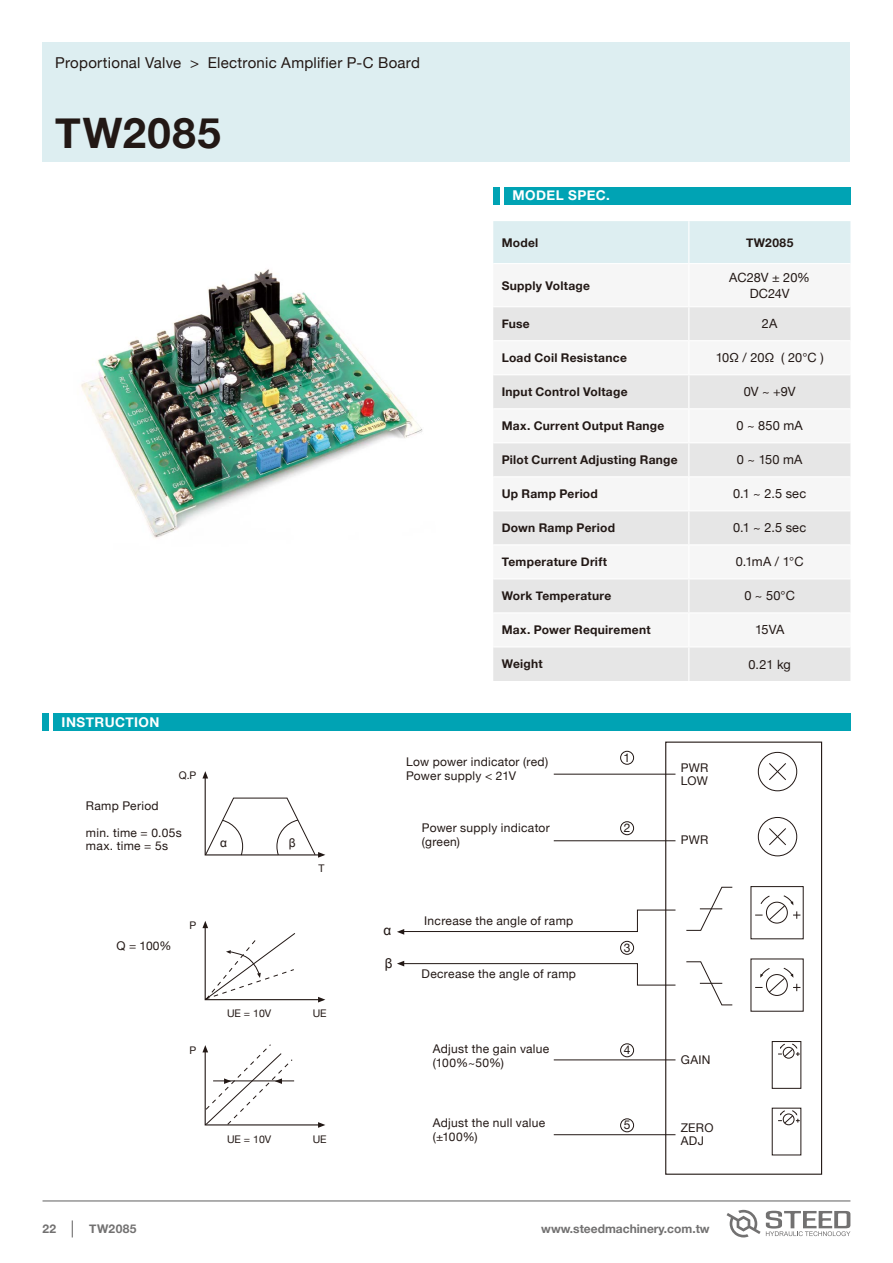
<style>
.page{position:relative;width:893px;height:1263px;background:#fff}
.page>*{position:absolute;margin:0;border:0;box-sizing:border-box;transform-origin:0 0}
.t1{font:700 42px "Helvetica Neue";letter-spacing:.04em;color:#221815}
.t2{font:15px "Helvetica Neue";letter-spacing:.015em;color:#221815}
.t3{font:700 13.5px "Helvetica Neue";letter-spacing:.035em;color:#fff}
.t4{font:13.5px "Arial";color:#221815}
.t5{font:12.75px/16.5px "Helvetica Neue";letter-spacing:.01em;color:#221815;text-align:center}
.t6{font:12px/13.5px "Helvetica Neue";letter-spacing:.025em;color:#221815}
.t7{font:700 12px "Helvetica Neue";letter-spacing:.02em;color:#221815}
.t8{font:700 12px "Helvetica Neue";color:#727171}
.t9{font:12px "Arial";color:#221815}
.t10{font:10.5px "Helvetica Neue";color:#221815}
</style>
<div class="page">
<div style="left:43px;top:43px;width:807px;height:119px;background:#ddeef1"></div>
<div style="left:504px;top:187px;width:346px;height:17px;background:#00a3b4"></div>
<div style="left:493px;top:187px;width:7px;height:17px;background:#00a3b4"></div>
<div style="left:53px;top:713px;width:797px;height:17px;background:#00a3b4"></div>
<div style="left:43px;top:713px;width:6px;height:17px;background:#00a3b4"></div>
<div style="left:493px;top:221px;width:357px;height:42px;background:#ddeef1"></div>
<svg style="left:493px;top:307px;width:357px;height:374px;fill:#e6e6e6"></svg>
<hr style="left:688px;top:307px;width:1px;height:33px;background:#fff">
<hr style="left:493px;top:340px;width:196px;height:1px;background:#fff">
<hr style="left:689px;top:340px;width:161px;height:1px;background:#fff">
<hr style="left:688px;top:341px;width:1px;height:33px;background:#fff">
<hr style="left:493px;top:374px;width:196px;height:1px;background:#fff">
<hr style="left:689px;top:374px;width:161px;height:1px;background:#fff">
<hr style="left:688px;top:375px;width:1px;height:33px;background:#fff">
<hr style="left:493px;top:408px;width:196px;height:1px;background:#fff">
<hr style="left:689px;top:408px;width:161px;height:1px;background:#fff">
<hr style="left:688px;top:409px;width:1px;height:33px;background:#fff">
<hr style="left:493px;top:442px;width:196px;height:1px;background:#fff">
<hr style="left:689px;top:442px;width:161px;height:1px;background:#fff">
<hr style="left:688px;top:443px;width:1px;height:33px;background:#fff">
<hr style="left:493px;top:476px;width:196px;height:1px;background:#fff">
<hr style="left:689px;top:476px;width:161px;height:1px;background:#fff">
<hr style="left:688px;top:477px;width:1px;height:33px;background:#fff">
<hr style="left:493px;top:510px;width:196px;height:1px;background:#fff">
<hr style="left:689px;top:510px;width:161px;height:1px;background:#fff">
<hr style="left:688px;top:511px;width:1px;height:33px;background:#fff">
<hr style="left:493px;top:544px;width:196px;height:1px;background:#fff">
<hr style="left:689px;top:544px;width:161px;height:1px;background:#fff">
<hr style="left:688px;top:545px;width:1px;height:33px;background:#fff">
<hr style="left:493px;top:578px;width:196px;height:1px;background:#fff">
<hr style="left:689px;top:578px;width:161px;height:1px;background:#fff">
<hr style="left:688px;top:579px;width:1px;height:33px;background:#fff">
<hr style="left:493px;top:612px;width:196px;height:1px;background:#fff">
<hr style="left:689px;top:612px;width:161px;height:1px;background:#fff">
<hr style="left:688px;top:613px;width:1px;height:33px;background:#fff">
<hr style="left:493px;top:646px;width:196px;height:1px;background:#fff">
<hr style="left:689px;top:646px;width:161px;height:1px;background:#fff">
<hr style="left:688px;top:647px;width:1px;height:34px;background:#fff">
<hr style="left:688px;top:221px;width:1px;height:42px;background:#fff">
<img style="left:81px;top:269px;width:342px;height:269px">
<svg style="left:202px;top:771px;width:123px;height:87px"></svg>
<svg style="left:202px;top:921px;width:123px;height:81px"></svg>
<svg style="left:202px;top:1044px;width:123px;height:84px"></svg>
<hr style="left:213px;top:1080px;width:81px;height:1px;background:#221815">
<hr style="left:554px;top:774px;width:121px;height:1px;background:#221815">
<hr style="left:554px;top:840px;width:121px;height:1px;background:#221815">
<hr style="left:554px;top:1059px;width:121px;height:1px;background:#221815">
<hr style="left:554px;top:1134px;width:121px;height:1px;background:#221815">
<svg style="left:397px;top:909px;width:279px;height:26px"></svg>
<svg style="left:397px;top:961px;width:279px;height:25px"></svg>
<svg style="left:686px;top:886px;width:47px;height:45px"></svg>
<svg style="left:686px;top:961px;width:47px;height:45px"></svg>
<div style="left:758px;top:752px;width:39px;height:39px;border:1px solid #221815;border-radius:50%"></div>
<svg style="left:769px;top:763px;width:17px;height:17px"></svg>
<div style="left:758px;top:817px;width:39px;height:39px;border:1px solid #221815;border-radius:50%"></div>
<svg style="left:769px;top:828px;width:17px;height:18px"></svg>
<div style="left:620px;top:751px;width:14px;height:13px;border:1px solid #221815;border-radius:50%"></div>
<div style="left:620px;top:821px;width:14px;height:14px;border:1px solid #221815;border-radius:50%"></div>
<div style="left:620px;top:941px;width:14px;height:13px;border:1px solid #221815;border-radius:50%"></div>
<div style="left:620px;top:1043px;width:14px;height:14px;border:1px solid #221815;border-radius:50%"></div>
<div style="left:620px;top:1118px;width:14px;height:14px;border:1px solid #221815;border-radius:50%"></div>
<div style="left:766px;top:902px;width:22px;height:21px;border:1px solid #221815;border-radius:50%"></div>
<svg style="left:755px;top:895px;width:45px;height:26px"></svg>
<div style="left:766px;top:974px;width:22px;height:22px;border:1px solid #221815;border-radius:50%"></div>
<svg style="left:755px;top:967px;width:45px;height:26px"></svg>
<div style="left:783px;top:1047px;width:11px;height:11px;border:1px solid #221815;border-radius:50%"></div>
<svg style="left:778px;top:1043px;width:21px;height:14px"></svg>
<div style="left:783px;top:1114px;width:11px;height:11px;border:1px solid #221815;border-radius:50%"></div>
<svg style="left:778px;top:1110px;width:21px;height:14px"></svg>
<div style="left:665px;top:741px;width:157px;height:434px;border:1px solid #221815"></div>
<svg style="left:727px;top:1210px;width:123px;height:27px"></svg>
<hr style="left:43px;top:1200px;width:807px;height:1px;background:#727171">
<svg style="left:72px;top:1220px;width:1px;height:17px"></svg>
<p class="t2" style="left:55px;top:52px;width:366px">Proportional Valve &gt; Electronic Amplifier P-C Board</p>
<h1 class="t1" style="left:55px;top:100px;width:167px">TW2085</h1>
<p class="t3" style="left:62px;top:711px;width:99px">INSTRUCTION</p>
<p class="t10" style="left:179px;top:767px;width:19px">Q.P</p>
<p class="t6" style="left:86px;top:799px;width:74px">Ramp Period</p>
<p class="t6" style="left:86px;top:826px;width:97px">min. time = 0.05s max. time = 5s</p>
<p class="t6" style="left:117px;top:939px;width:57px">Q = 100%</p>
<p class="t10" style="left:190px;top:917px;width:8px">P</p>
<p class="t10" style="left:190px;top:1042px;width:8px">P</p>
<p class="t9" style="left:220px;top:835px;width:8px">α</p>
<p class="t9" style="left:289px;top:835px;width:8px">β</p>
<p class="t10" style="left:318px;top:861px;width:8px">T</p>
<p class="t10" style="left:227px;top:1006px;width:46px">UE = 10V</p>
<p class="t10" style="left:313px;top:1006px;width:15px">UE</p>
<p class="t10" style="left:227px;top:1131px;width:46px">UE = 10V</p>
<p class="t10" style="left:313px;top:1131px;width:15px">UE</p>
<p class="t3" style="left:512px;top:185px;width:99px">MODEL SPEC.</p>
<p class="t7" style="left:502px;top:233px;width:38px">Model</p>
<p class="t7" style="left:746px;top:233px;width:49px">TW2085</p>
<p class="t7" style="left:502px;top:276px;width:90px">Supply Voltage</p>
<p class="t5" style="left:729px;top:270px;width:82px">AC28V ± 20%<br>DC24V</p>
<p class="t7" style="left:502px;top:314px;width:30px">Fuse</p>
<p class="t5" style="left:762px;top:316px;width:17px">2A</p>
<p class="t7" style="left:502px;top:348px;width:127px">Load Coil Resistance</p>
<p class="t5" style="left:716px;top:350px;width:109px">10Ω / 20Ω ( 20°C )</p>
<p class="t7" style="left:502px;top:382px;width:127px">Input Control Voltage</p>
<p class="t5" style="left:744px;top:384px;width:53px">0V ~ +9V</p>
<p class="t7" style="left:502px;top:416px;width:164px">Max. Current Output Range</p>
<p class="t5" style="left:736px;top:418px;width:68px">0 ~ 850 mA</p>
<p class="t7" style="left:502px;top:450px;width:177px">Pilot Current Adjusting Range</p>
<p class="t5" style="left:737px;top:452px;width:67px">0 ~ 150 mA</p>
<p class="t7" style="left:502px;top:484px;width:98px">Up Ramp Period</p>
<p class="t5" style="left:733px;top:486px;width:75px">0.1 ~ 2.5 sec</p>
<p class="t7" style="left:502px;top:518px;width:115px">Down Ramp Period</p>
<p class="t5" style="left:733px;top:520px;width:75px">0.1 ~ 2.5 sec</p>
<p class="t7" style="left:502px;top:552px;width:107px">Temperature Drift</p>
<p class="t5" style="left:736px;top:554px;width:69px">0.1mA / 1°C</p>
<p class="t7" style="left:502px;top:586px;width:111px">Work Temperature</p>
<p class="t5" style="left:744px;top:588px;width:52px">0 ~ 50°C</p>
<p class="t7" style="left:502px;top:620px;width:150px">Max. Power Requirement</p>
<p class="t5" style="left:755px;top:622px;width:31px">15VA</p>
<p class="t7" style="left:502px;top:654px;width:42px">Weight</p>
<p class="t5" style="left:748px;top:656px;width:44px">0.21 kg</p>
<p class="t6" style="left:623px;top:751px;width:8px">1</p>
<p class="t6" style="left:406px;top:756px;width:144px">Low power indicator (red)<br>Power supply &lt; 21V</p>
<p class="t6" style="left:681px;top:761px;width:29px">PWR<br>LOW</p>
<p class="t6" style="left:422px;top:822px;width:129px">Power supply indicator (green)</p>
<p class="t6" style="left:624px;top:822px;width:8px">2</p>
<p class="t6" style="left:681px;top:833px;width:29px">PWR</p>
<p class="t4" style="left:383px;top:922px;width:9px">α</p>
<p class="t4" style="left:385px;top:955px;width:9px">β</p>
<p class="t6" style="left:424px;top:915px;width:151px">Increase the angle of ramp</p>
<p class="t6" style="left:422px;top:967px;width:156px">Decrease the angle of ramp</p>
<p class="t6" style="left:433px;top:1043px;width:118px">Adjust the gain value (100%~50%)</p>
<p class="t6" style="left:433px;top:1117px;width:114px">Adjust the null value (±100%)</p>
<p class="t6" style="left:624px;top:941px;width:8px">3</p>
<p class="t6" style="left:624px;top:1044px;width:8px">4</p>
<p class="t6" style="left:624px;top:1119px;width:8px">5</p>
<p class="t6" style="left:681px;top:1054px;width:31px">GAIN</p>
<p class="t6" style="left:681px;top:1121px;width:34px">ZERO<br>ADJ</p>
<p class="t8" style="left:43px;top:1219px;width:15px">22</p>
<p class="t8" style="left:541px;top:1219px;width:170px">www.steedmachinery.com.tw</p>
<p class="t8" style="left:89px;top:1219px;width:49px">TW2085</p>
</div>
